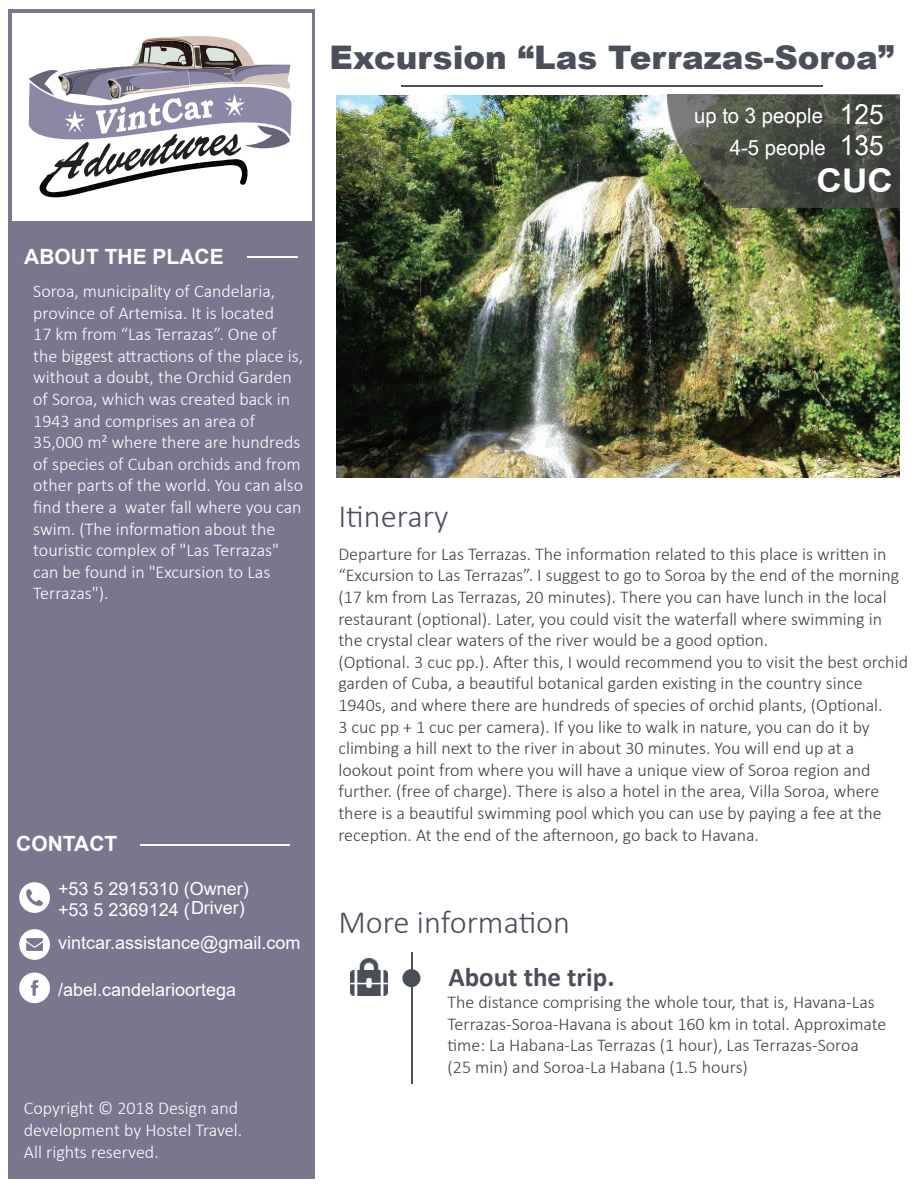
<style>
.page{position:relative;width:918px;height:1188px;background:#fff}
.page>*{position:absolute;margin:0;border:0;box-sizing:border-box;transform-origin:0 0}
.t1{font:700 32.7px "Arial";color:#fff;scale:1.08 1}
.t2{font:900 32.55px "Arial";color:#4a4f5b}
.t3{font:300 32.55px "Calibri";color:#4a4f5b}
.t4{font:27.3px "Arial Narrow";color:#fff;scale:1.18 1}
.t5{font:700 27px "Calibri";color:#4a4f5b}
.t6{font:700 21px "Arial";color:#fff}
.t7{font:21px/32px "Arial Narrow";color:#fff;text-align:right;scale:1.18 1}
.t8{font:300 18px/21.6px "Calibri";color:#3e4044}
.t9{font:300 18px/21.6px "Calibri";color:#fff}
.t10{font:18px/21.6px "Arial";color:#fff}
</style>
<div class="page">
<img style="left:336px;top:96px;width:564px;height:381px">
<div style="left:9px;top:10px;width:306px;height:1169px;background:#7b768e"></div>
<div style="left:12px;top:13px;width:299px;height:208px;background:#fff"></div>
<hr style="left:401px;top:85px;width:421px;height:2px;background:#4a4f5a">
<svg style="left:29px;top:35px;width:263px;height:163px"></svg>
<hr style="left:248px;top:256px;width:50px;height:2px;background:#fff">
<svg style="left:19px;top:973px;width:31px;height:30px"></svg>
<svg style="left:19px;top:882px;width:31px;height:31px"></svg>
<svg style="left:19px;top:929px;width:31px;height:31px"></svg>
<hr style="left:140px;top:844px;width:150px;height:1px;background:#fff">
<img style="left:668px;top:94px;width:231px;height:113px">
<hr style="left:411px;top:952px;width:2px;height:132px;background:#4a4f5a">
<div style="left:402px;top:969px;width:18px;height:18px;background:#4a4f5a;border-radius:50%"></div>
<img style="left:350px;top:958px;width:37px;height:37px">
<p class="t6" style="left:24px;top:242px;width:201px">ABOUT THE PLACE</p>
<p class="t9" style="left:33px;top:280px;width:271px">Soroa, municipality of Candelaria, province of Artemisa. It is located<br>17 km from “Las Terrazas”. One of the biggest attractions of the place is, without a doubt, the Orchid Garden of Soroa, which was created back in 1943 and comprises an area of 35,000 m² where there are hundreds of species of Cuban orchids and from other parts of the world. You can also find there a water fall where you can swim. (The information about the touristic complex of "Las Terrazas" can be found in "Excursion to Las Terrazas").</p>
<p class="t6" style="left:16px;top:828px;width:103px">CONTACT</p>
<p class="t10" style="left:58px;top:877px;width:192px">+53 5 2915310 (Owner) +53 5 2369124 (</p>
<p class="t10" style="left:58px;top:932px;width:244px">vintcar.assistance@gmail.com</p>
<p class="t10" style="left:58px;top:978px;width:180px">/abel.candelarioortega</p>
<p class="t10" style="left:191px;top:896px;width:55px">Driver)</p>
<p class="t9" style="left:24px;top:1097px;width:220px">Copyright © 2018 Design and development by Hostel Travel.<br>All rights reserved.</p>
<h2 class="t2" style="left:330px;top:34px;width:566px">Excursion “Las Terrazas-Soroa”</h2>
<p class="t7" style="left:694px;top:99px;width:113px">up to 3 people<br>4-5 people</p>
<h3 class="t4" style="left:840px;top:94px;width:39px">125</h3>
<h1 class="t1" style="left:817px;top:158px;width:72px">CUC</h1>
<h3 class="t4" style="left:840px;top:125px;width:39px">135</h3>
<h2 class="t3" style="left:338px;top:496px;width:112px">Itinerary</h2>
<p class="t8" style="left:338px;top:543px;width:571px">Departure for Las Terrazas. The information related to this place is written in “Excursion to Las Terrazas”. I suggest to go to Soroa by the end of the morning (17 km from Las Terrazas, 20 minutes). There you can have lunch in the local restaurant (optional). Later, you could visit the waterfall where swimming in the crystal clear waters of the river would be a good option.<br>(Optional. 3 cuc pp.). After this, I would recommend you to visit the best orchid garden of Cuba, a beautiful botanical garden existing in the country since 1940s, and where there are hundreds of species of orchid plants, (Optional.<br>3 cuc pp + 1 cuc per camera). If you like to walk in nature, you can do it by climbing a hill next to the river in about 30 minutes. You will end up at a lookout point from where you will have a unique view of Soroa region and further. (free of charge). There is also a hotel in the area, Villa Soroa, where there is a beautiful swimming pool which you can use by paying a fee at the reception. At the end of the afternoon, go back to Havana.</p>
<h2 class="t3" style="left:338px;top:902px;width:233px">More information</h2>
<h3 class="t5" style="left:448px;top:958px;width:168px">About the trip.</h3>
<p class="t8" style="left:448px;top:991px;width:440px">The distance comprising the whole tour, that is, Havana-Las Terrazas-Soroa-Havana is about 160 km in total. Approximate time: La Habana-Las Terrazas (1 hour), Las Terrazas-Soroa (25 min) and Soroa-La Habana (1.5 hours)</p>
</div>
